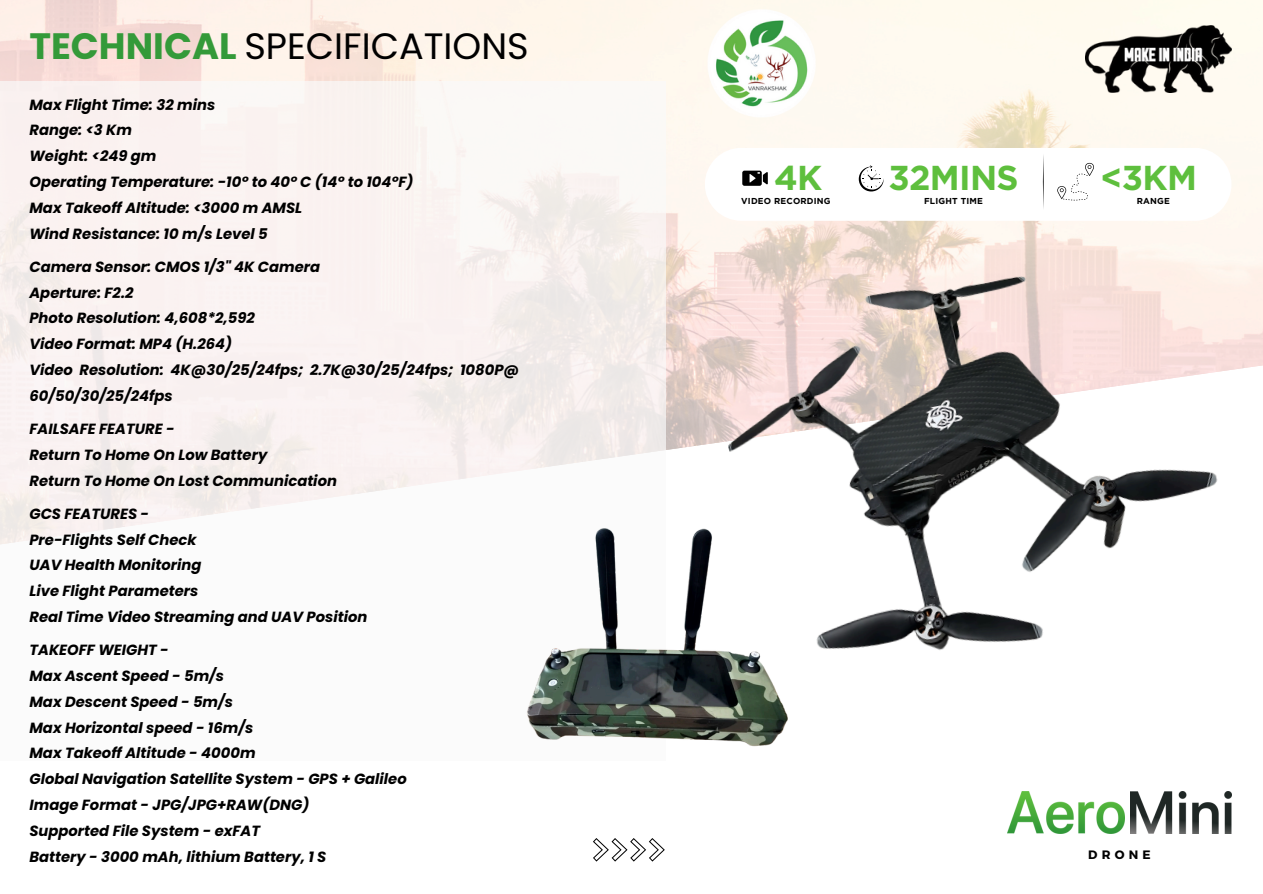
<style>
.page{position:relative;width:1263px;height:894px;background:#fff}
.page>*{position:absolute;margin:0;border:0;box-sizing:border-box;transform-origin:0 0}
.t1{font:36.6px "Poppins";color:#000}
.t2{font:700 34.5px "Gotham";letter-spacing:-.02em;color:#5ebf3d}
.t3{font:italic 700 14.7px/25.8px "Poppins";color:#000}
.t4{font:700 12.15px "Montserrat";letter-spacing:.345em;color:#000}
.t5{font:700 8.7px "Gotham";letter-spacing:.02em;color:#000}
.s1{font-weight:700;color:#349a39}
</style>
<div class="page">
<img style="left:0;top:0;width:1263px;height:276px">
<img style="left:1086px;top:26px;width:146px;height:66px">
<svg style="left:596px;top:276px;width:636px;height:586px"></svg>
<img style="left:0;top:81px;width:665px;height:464px">
<svg style="left:593px;top:837px;width:72px;height:24px"></svg>
<img style="left:705px;top:8px;width:113px;height:111px">
<svg style="left:705px;top:148px;width:526px;height:32px"></svg>
<img style="left:1007px;top:791px;width:117px;height:42px">
<img style="left:1131px;top:791px;width:100px;height:42px">
<img style="left:521px;top:519px;width:269px;height:241px">
<img style="left:694px;top:180px;width:569px;height:542px">
<h2 class="t1" style="left:29px;top:21px;width:501px"><span class="s1">TECHNICAL</span> SPECIFICATIONS</h2>
<h4 class="t3" style="left:29px;top:91px;width:385px">Max Flight Time: 32 mins<br>Range: &lt;3 Km<br>Weight: &lt;249 gm<br>Operating Temperature: -10° to 40° C (14° to 104°F)<br>Max Takeoff Altitude: &lt;3000 m AMSL<br>Wind Resistance: 10 m/s Level 5</h4>
<h4 class="t3" style="left:29px;top:253px;width:491px">Camera Sensor: CMOS 1/3" 4K Camera<br>Aperture: F2.2<br>Photo Resolution: 4,608*2,592<br>Video Format: MP4 (H.264)<br>Video Resolution: 4K@30/25/24fps; 2.7K@30/25/24fps; 1080P@<br>60/50/30/25/24fps</h4>
<h4 class="t3" style="left:29px;top:416px;width:309px">FAILSAFE FEATURE -<br>Return To Home On Low Battery<br>Return To Home On Lost Communication</h4>
<h4 class="t3" style="left:29px;top:500px;width:339px">GCS FEATURES -<br>Pre-Flights Self Check<br>UAV Health Monitoring<br>Live Flight Parameters<br>Real Time Video Streaming and UAV Position</h4>
<h4 class="t3" style="left:29px;top:637px;width:379px">TAKEOFF WEIGHT -<br>Max Ascent Speed - 5m/s<br>Max Descent Speed - 5m/s<br>Max Horizontal speed - 16m/s<br>Max Takeoff Altitude - 4000m<br>Global Navigation Satellite System - GPS + Galileo<br>Image Format - JPG/JPG+RAW(DNG)<br>Supported File System - exFAT<br>Battery - 3000 mAh, lithium Battery, 1 S</h4>
<p class="t2" style="left:774px;top:157px;width:50px">4K</p>
<h3 class="t5" style="left:741px;top:195px;width:91px">VIDEO RECORDING</h3>
<p class="t2" style="left:888px;top:157px;width:132px">32MINS</p>
<p class="t5" style="left:924px;top:196px;width:60px">FLIGHT TIME</p>
<h2 class="t2" style="left:1100px;top:157px;width:98px">&lt;3KM</h2>
<p class="t5" style="left:1137px;top:195px;width:35px">RANGE</p>
<p class="t4" style="left:1088px;top:846px;width:64px">DRONE</p>
</div>
